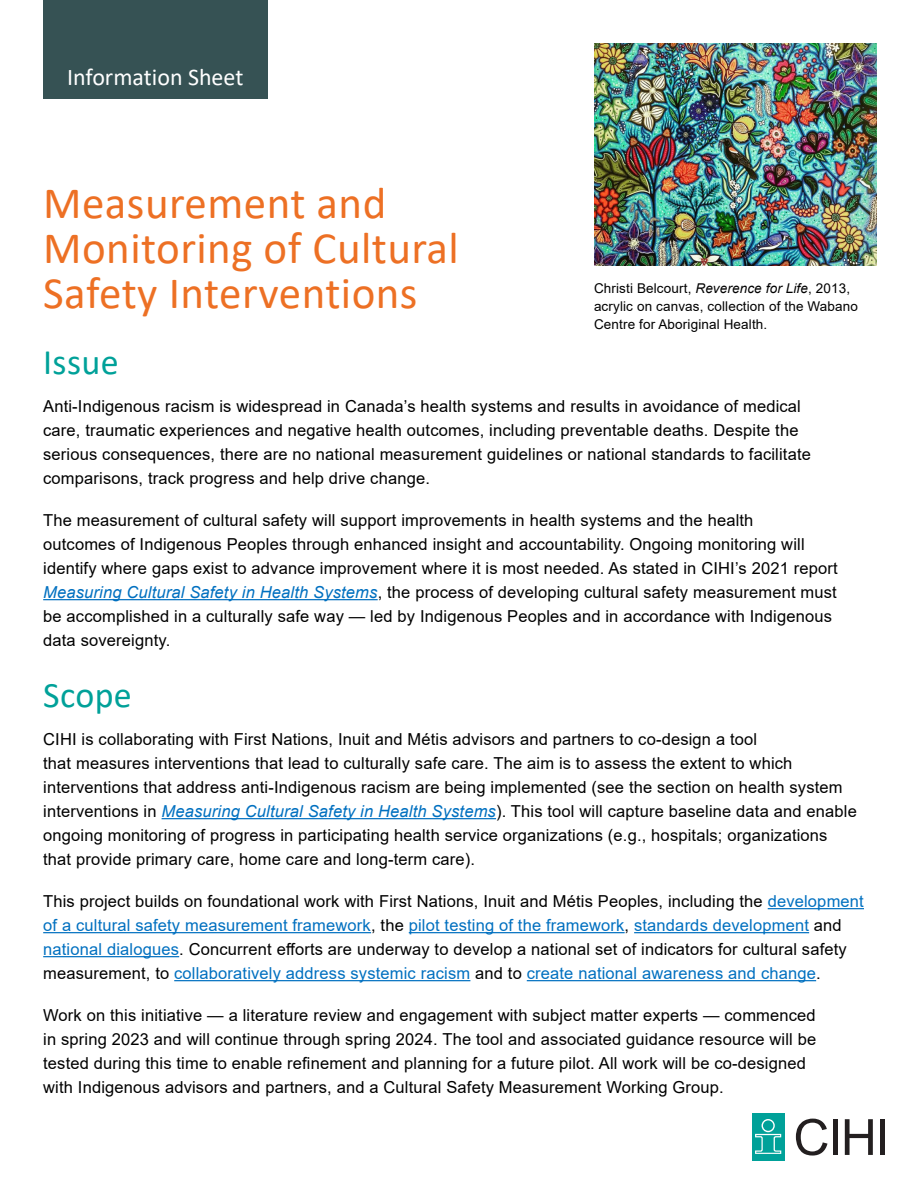
<style>
.page{position:relative;width:918px;height:1188px;background:#fff}
.page>*{position:absolute;margin:0;border:0;box-sizing:border-box;transform-origin:0 0}
.t1{font:45px/45px "Calibri";letter-spacing:.01em;color:#ed7024}
.t2{font:36px "Calibri";letter-spacing:.01em;color:#00a199}
.product_type{font:24px "Calibri";color:#fff}
.body{font:16.5px/24px "Arial";letter-spacing:.01em;color:#000}
.body-2{font:13.5px/18px "Arial";letter-spacing:.01em;color:#000}
.s1{font-style:italic;color:#0070c0}
.s2{color:#0070c0}
.s3{font-style:italic}
</style>
<div class="page">
<div style="left:43px;top:0;width:224px;height:98px;background:#365254"></div>
<img style="left:594px;top:43px;width:283px;height:222px">
<div style="left:752px;top:1114px;width:32px;height:47px;background:#00a199"></div>
<svg style="left:755px;top:1119px;width:26px;height:35px"></svg>
<svg style="left:796px;top:1119px;width:31px;height:37px"></svg>
<div style="left:833px;top:1119px;width:5px;height:36px;background:#231f20"></div>
<svg style="left:845px;top:1119px;width:28px;height:36px"></svg>
<div style="left:880px;top:1119px;width:5px;height:36px;background:#231f20"></div>
<hr style="left:43px;top:599px;width:335px;height:1px;background:#0070c0">
<hr style="left:162px;top:818px;width:334px;height:1px;background:#0070c0">
<hr style="left:768px;top:908px;width:96px;height:1px;background:#0070c0">
<hr style="left:43px;top:932px;width:328px;height:1px;background:#0070c0">
<hr style="left:409px;top:932px;width:216px;height:1px;background:#0070c0">
<hr style="left:634px;top:932px;width:175px;height:1px;background:#0070c0">
<hr style="left:43px;top:956px;width:136px;height:1px;background:#0070c0">
<hr style="left:174px;top:980px;width:296px;height:1px;background:#0070c0">
<hr style="left:527px;top:980px;width:289px;height:1px;background:#0070c0">
<p class="product_type" style="left:67px;top:61px;width:178px">Information Sheet</p>
<h1 class="t1" style="left:43px;top:180px;width:417px">Measurement and<br>Monitoring of Cultural<br>Safety Interventions</h1>
<h2 class="t2" style="left:43px;top:337px;width:77px">Issue</h2>
<p class="body" style="left:43px;top:394px;width:769px">Anti-Indigenous racism is widespread in Canada’s health systems and results in avoidance of medical care, traumatic experiences and negative health outcomes, including preventable deaths. Despite the serious consequences, there are no national measurement guidelines or national standards to facilitate comparisons, track progress and help drive change.</p>
<p class="body" style="left:43px;top:508px;width:796px">The measurement of cultural safety will support improvements in health systems and the health<br>outcomes of Indigenous Peoples through enhanced insight and accountability. Ongoing monitoring will identify where gaps exist to advance improvement where it is most needed. As stated in CIHI’s 2021 report <span class="s1">Measuring Cultural Safety in Health Systems</span>, the process of developing cultural safety measurement must be accomplished in a culturally safe way — led by Indigenous Peoples and in accordance with Indigenous data sovereignty.</p>
<h2 class="t2" style="left:43px;top:670px;width:90px">Scope</h2>
<p class="body" style="left:43px;top:727px;width:815px">CIHI is collaborating with First Nations, Inuit and Métis advisors and partners to co-design a tool<br>that measures interventions that lead to culturally safe care. The aim is to assess the extent to which interventions that address anti-Indigenous racism are being implemented (see the section on health system interventions in <span class="s1">Measuring Cultural Safety in Health Systems</span>). This tool will capture baseline data and enable ongoing monitoring of progress in participating health service organizations (e.g., hospitals; organizations that provide primary care, home care and long-term care).</p>
<p class="body" style="left:43px;top:889px;width:822px">This project builds on foundational work with First Nations, Inuit and Métis Peoples, including the <span class="s2">development of a cultural safety measurement framework</span>, the <span class="s2">pilot testing of the framework</span>, <span class="s2">standards development</span> and <span class="s2">national dialogues</span>. Concurrent efforts are underway to develop a national set of indicators for cultural safety measurement, to <span class="s2">collaboratively address systemic racism</span> and to <span class="s2">create national awareness and change</span>.</p>
<p class="body" style="left:43px;top:1003px;width:775px">Work on this initiative — a literature review and engagement with subject matter experts — commenced in spring 2023 and will continue through spring 2024. The tool and associated guidance resource will be tested during this time to enable refinement and planning for a future pilot. All work will be co-designed with Indigenous advisors and partners, and a Cultural Safety Measurement Working Group.</p>
<p class="body-2" style="left:594px;top:280px;width:266px">Christi Belcourt, <span class="s3">Reverence for Life</span>, 2013, acrylic on canvas, collection of the Wabano<br>Centre for Aboriginal Health.</p>
</div>
